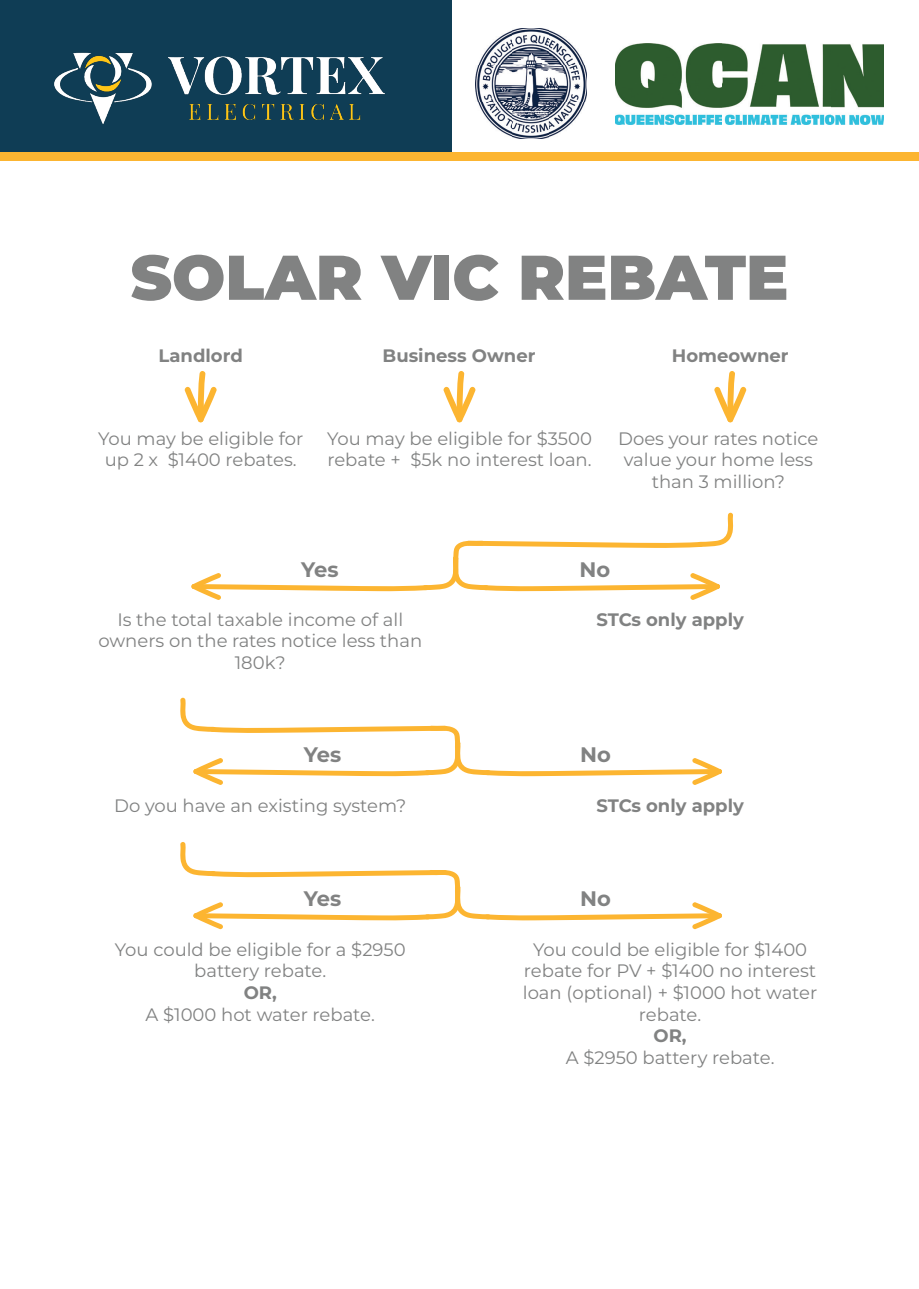
<style>
.page{position:relative;width:919px;height:1289px;background:#fff}
.page>*{position:absolute;margin:0;border:0;box-sizing:border-box;transform-origin:0 0}
.t1{font:900 63px "Montserrat";color:#818282}
.t2{font:700 21px "Montserrat";color:#818282}
.t3{font:18px/21.6px "Montserrat";color:#818282;text-align:center}
.t4{font:700 18px "Montserrat";color:#818282}
</style>
<div class="page">
<svg style="left:443px;top:371px;width:33px;height:51px"></svg>
<svg style="left:184px;top:371px;width:33px;height:51px"></svg>
<svg style="left:714px;top:371px;width:32px;height:51px"></svg>
<svg style="left:191px;top:512px;width:542px;height:88px"></svg>
<svg style="left:180px;top:697px;width:542px;height:88px"></svg>
<svg style="left:180px;top:842px;width:542px;height:87px"></svg>
<div style="left:0;top:0;width:451px;height:159px;background:#0f3d55"></div>
<div style="left:0;top:153px;width:918px;height:8px;background:#fcb531"></div>
<img style="left:475px;top:28px;width:112px;height:111px">
<img style="left:615px;top:43px;width:268px;height:81px">
<img style="left:34px;top:52px;width:383px;height:101px">
<p class="t1" style="left:130px;top:235px;width:659px">SOLAR VIC REBATE</p>
<p class="t4" style="left:158px;top:343px;width:86px">Landlord</p>
<p class="t4" style="left:382px;top:343px;width:154px">Business Owner</p>
<p class="t4" style="left:672px;top:343px;width:118px">Homeowner</p>
<p class="t3" style="left:98px;top:427px;width:207px">You may be eligible for up 2 x $1400 rebates.</p>
<p class="t3" style="left:327px;top:427px;width:266px;text-align:left">You may be eligible for $3500 rebate + $5k no interest loan.</p>
<p class="t3" style="left:618px;top:427px;width:202px">Does your rates notice value your home less than 3 million?</p>
<p class="t2" style="left:301px;top:555px;width:39px">Yes</p>
<p class="t3" style="left:98px;top:608px;width:325px">Is the total taxable income of all owners on the rates notice less than<br>180k?</p>
<p class="t2" style="left:579px;top:555px;width:32px">No</p>
<p class="t4" style="left:596px;top:607px;width:149px">STCs only apply</p>
<p class="t2" style="left:304px;top:740px;width:39px">Yes</p>
<p class="t2" style="left:580px;top:740px;width:32px">No</p>
<p class="t3" style="left:114px;top:794px;width:294px">Do you have an existing system?</p>
<p class="t4" style="left:596px;top:793px;width:149px">STCs only apply</p>
<p class="t2" style="left:304px;top:884px;width:39px">Yes</p>
<p class="t2" style="left:580px;top:884px;width:32px">No</p>
<p class="t3" style="left:115px;top:938px;width:292px">You could be eligible for a $2950 battery rebate.</p>
<p class="t4" style="left:244px;top:980px;width:35px">OR,</p>
<p class="t3" style="left:146px;top:1002px;width:231px">A $1000 hot water rebate.</p>
<p class="t3" style="left:523px;top:938px;width:296px">You could be eligible for $1400 rebate for PV + $1400 no interest loan (optional) + $1000 hot water rebate.</p>
<p class="t4" style="left:653px;top:1023px;width:35px">OR,</p>
<p class="t3" style="left:565px;top:1046px;width:210px">A $2950 battery rebate.</p>
</div>
